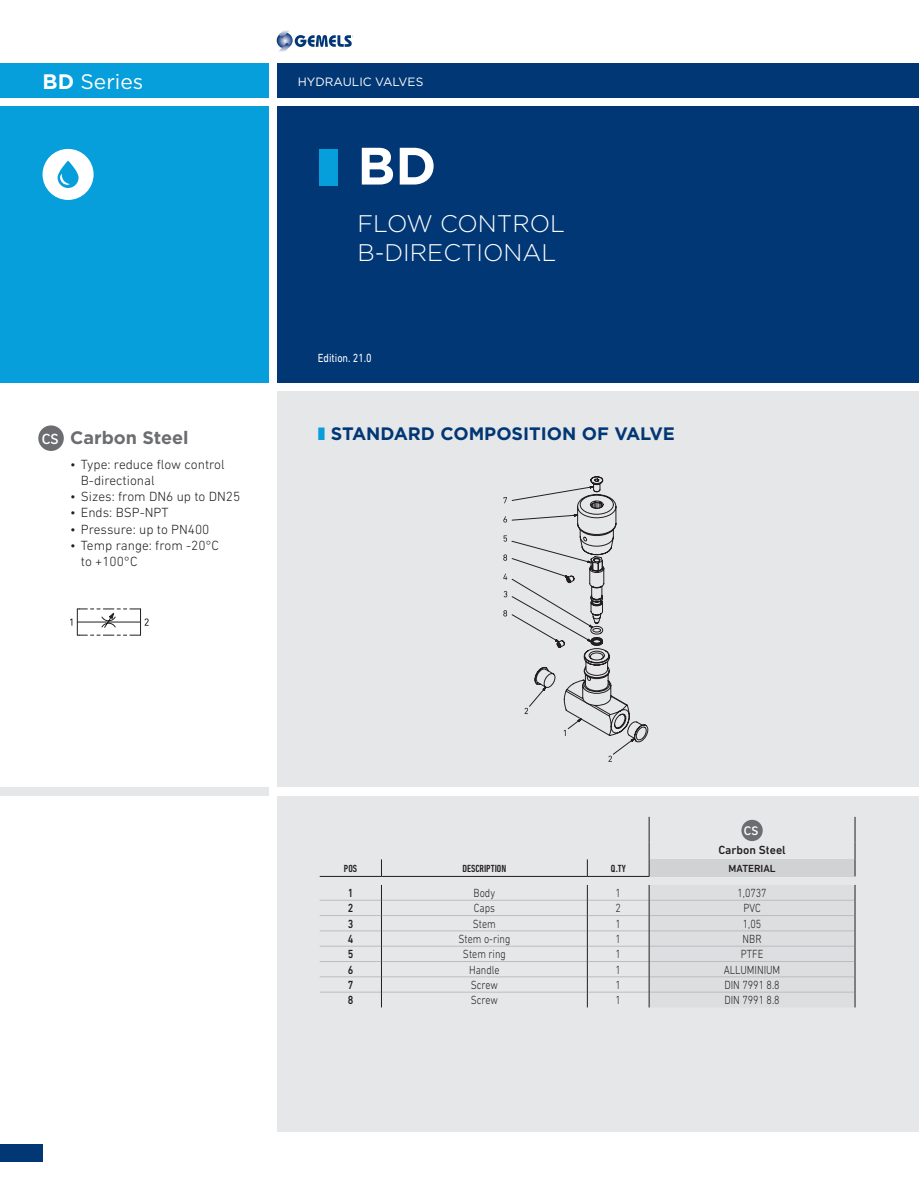
<style>
.page{position:relative;width:919px;height:1187px;background:#fff}
.page>*{position:absolute;margin:0;border:0;box-sizing:border-box;transform-origin:0 0}
.SERIE_APERTURA{font:700 52.5px "Gotham";color:#fff}
.TESTO_SERIE_APERTURA{font:300 24px "Gotham";color:#fff}
.SERIE_FAMIGLIA_sinis{font:21px "Gotham";color:#fff}
.t1{font:700 21px "Gotham";color:#fff}
.t2{font:700 18px "Gotham";color:#013775}
.carbon_steel_paragra{font:700 18px "Gotham";color:#6c6d70}
.t3{font:500 15px "Brix Sans";color:#fff}
.t4{font:300 13.5px/16.2px "DIN Next LT Pro";color:#231f20}
.t5{font:500 12.75px "Brix Sans";color:#fff}
.TESTO_TAB{font:300 12px "DIN Next LT Pro";color:#231f20;scale:.85 1}
.t6{font:12px "Gotham";color:#fff}
.t7{font:12px "DIN Next LT Pro";color:#fff;scale:.85 1}
.FAMIGLIA{font:500 12px "DIN Next LT Pro";color:#231f20}
.Descrizione_tabella{font:500 12px "DIN Next LT Pro";color:#231f20;scale:.85 1}
.TESTATA_TABELLA_PICC{font:500 condensed 10.5px "DIN Next LT Pro";color:#231f20}
.ITEM_testata{font:500 10.5px "DIN Next LT Pro";color:#231f20}
.s1{font-weight:700}
.s2{color:#069edb}
</style>
<div class="page">
<div style="left:277px;top:391px;width:641px;height:740px;background:#e6e7e9"></div>
<div style="left:0;top:106px;width:268px;height:277px;background:#069edb"></div>
<div style="left:277px;top:106px;width:641px;height:277px;background:#013775"></div>
<div style="left:43px;top:149px;width:51px;height:51px;background:#fff;border-radius:50%"></div>
<svg style="left:58px;top:161px;width:21px;height:27px"></svg>
<div style="left:277px;top:787px;width:641px;height:8px;background:#fff"></div>
<div style="left:0;top:787px;width:268px;height:8px;background:#e6e7e9"></div>
<div style="left:277px;top:64px;width:641px;height:34px;background:#013775"></div>
<div style="left:0;top:64px;width:268px;height:34px;background:#069edb"></div>
<svg style="left:278px;top:30px;width:74px;height:22px"></svg>
<div style="left:0;top:1144px;width:43px;height:17px;background:#013775"></div>
<div style="left:38px;top:425px;width:26px;height:26px;background:#6c6d70;border-radius:50%"></div>
<div style="left:649px;top:859px;width:205px;height:17px;background:#d1d2d4"></div>
<hr style="left:320px;top:899px;width:61px;height:1px;background:#bcbdc0">
<hr style="left:381px;top:899px;width:206px;height:1px;background:#bcbdc0">
<hr style="left:587px;top:899px;width:62px;height:1px;background:#bcbdc0">
<hr style="left:320px;top:915px;width:61px;height:1px;background:#bcbdc0">
<hr style="left:381px;top:915px;width:206px;height:1px;background:#bcbdc0">
<hr style="left:587px;top:915px;width:62px;height:1px;background:#bcbdc0">
<hr style="left:320px;top:930px;width:61px;height:1px;background:#bcbdc0">
<hr style="left:381px;top:930px;width:206px;height:1px;background:#bcbdc0">
<hr style="left:587px;top:930px;width:62px;height:1px;background:#bcbdc0">
<hr style="left:320px;top:945px;width:61px;height:1px;background:#bcbdc0">
<hr style="left:381px;top:945px;width:206px;height:1px;background:#bcbdc0">
<hr style="left:587px;top:945px;width:62px;height:1px;background:#bcbdc0">
<hr style="left:320px;top:961px;width:61px;height:1px;background:#bcbdc0">
<hr style="left:381px;top:961px;width:206px;height:1px;background:#bcbdc0">
<hr style="left:587px;top:961px;width:62px;height:1px;background:#bcbdc0">
<hr style="left:320px;top:976px;width:61px;height:1px;background:#bcbdc0">
<hr style="left:381px;top:976px;width:206px;height:1px;background:#bcbdc0">
<hr style="left:587px;top:976px;width:62px;height:1px;background:#bcbdc0">
<hr style="left:320px;top:991px;width:61px;height:1px;background:#bcbdc0">
<hr style="left:381px;top:991px;width:206px;height:1px;background:#bcbdc0">
<hr style="left:587px;top:991px;width:62px;height:1px;background:#bcbdc0">
<svg style="left:648px;top:885px;width:207px;height:122px"></svg>
<hr style="left:320px;top:876px;width:61px;height:1px;background:#231f20">
<hr style="left:381px;top:876px;width:206px;height:1px;background:#231f20">
<hr style="left:587px;top:876px;width:62px;height:1px;background:#231f20">
<svg style="left:381px;top:859px;width:1px;height:17px"></svg>
<svg style="left:587px;top:859px;width:1px;height:17px"></svg>
<svg style="left:381px;top:884px;width:1px;height:123px"></svg>
<svg style="left:587px;top:884px;width:1px;height:123px"></svg>
<svg style="left:648px;top:816px;width:1px;height:60px"></svg>
<svg style="left:854px;top:816px;width:1px;height:60px"></svg>
<div style="left:741px;top:819px;width:21px;height:22px;background:#6c6d70;border-radius:50%"></div>
<svg style="left:503px;top:476px;width:145px;height:285px"></svg>
<svg style="left:70px;top:608px;width:79px;height:28px"></svg>
<hr style="left:77px;top:621px;width:32px;height:1px;background:#231f20">
<hr style="left:109px;top:621px;width:31px;height:1px;background:#231f20">
<p class="SERIE_FAMIGLIA_sinis" style="left:43px;top:68px;width:102px"><span class="s1">BD</span> Series</p>
<h3 class="t1" style="left:43px;top:68px;width:32px">GE</h3>
<p class="t6" style="left:298px;top:74px;width:127px">HYDRAULIC VALVES</p>
<p class="SERIE_APERTURA" style="left:318px;top:131px;width:120px"><span class="s2">❚</span> BD</p>
<p class="TESTO_SERIE_APERTURA" style="left:357px;top:208px;width:209px">FLOW CONTROL</p>
<p class="TESTO_SERIE_APERTURA" style="left:357px;top:237px;width:200px">B-DIRECTIONAL</p>
<p class="t7" style="left:318px;top:351px;width:65px">Edition. 21.0</p>
<p class="t3" style="left:42px;top:429px;width:18px">CS</p>
<p class="carbon_steel_paragra" style="left:70px;top:426px;width:120px">Carbon Steel</p>
<p class="t4" style="left:81px;top:456px;width:145px;text-indent:-11px">• Type: reduce flow control<br>B-directional</p>
<p class="t4" style="left:70px;top:488px;width:172px">• Sizes: from DN6 up to DN25</p>
<p class="t4" style="left:70px;top:504px;width:100px">• Ends: BSP-NPT</p>
<p class="t4" style="left:70px;top:521px;width:141px">• Pressure: up to PN400</p>
<p class="t4" style="left:81px;top:537px;width:140px;text-indent:-11px">• Temp range: from -20°C to +100°C</p>
<h3 class="t2" style="left:318px;top:422px;width:358px"><span class="s2">❚</span> STANDARD COMPOSITION OF VALVE</h3>
<p class="t5" style="left:744px;top:822px;width:16px">CS</p>
<p class="FAMIGLIA" style="left:718px;top:843px;width:69px">Carbon Steel</p>
<p class="TESTATA_TABELLA_PICC" style="left:344px;top:862px;width:15px">POS</p>
<p class="TESTATA_TABELLA_PICC" style="left:462px;top:862px;width:45px">DESCRIPTION</p>
<p class="TESTATA_TABELLA_PICC" style="left:611px;top:862px;width:16px">Q.TY</p>
<p class="ITEM_testata" style="left:728px;top:862px;width:49px">MATERIAL</p>
<p class="Descrizione_tabella" style="left:347px;top:885px;width:8px">1</p>
<p class="TESTO_TAB" style="left:473px;top:886px;width:27px">Body</p>
<p class="TESTO_TAB" style="left:615px;top:886px;width:8px">1</p>
<p class="TESTO_TAB" style="left:737px;top:886px;width:36px">1,0737</p>
<p class="Descrizione_tabella" style="left:347px;top:901px;width:8px">2</p>
<p class="TESTO_TAB" style="left:474px;top:901px;width:26px">Caps</p>
<p class="TESTO_TAB" style="left:615px;top:901px;width:8px">2</p>
<p class="TESTO_TAB" style="left:743px;top:901px;width:22px">PVC</p>
<p class="Descrizione_tabella" style="left:347px;top:916px;width:8px">3</p>
<p class="TESTO_TAB" style="left:473px;top:916px;width:29px">Stem</p>
<p class="TESTO_TAB" style="left:615px;top:916px;width:8px">1</p>
<p class="TESTO_TAB" style="left:742px;top:916px;width:23px">1,05</p>
<p class="Descrizione_tabella" style="left:347px;top:931px;width:8px">4</p>
<p class="TESTO_TAB" style="left:458px;top:932px;width:63px">Stem o-ring</p>
<p class="TESTO_TAB" style="left:615px;top:932px;width:8px">1</p>
<p class="TESTO_TAB" style="left:742px;top:932px;width:24px">NBR</p>
<p class="Descrizione_tabella" style="left:347px;top:947px;width:8px">5</p>
<p class="TESTO_TAB" style="left:463px;top:947px;width:52px">Stem ring</p>
<p class="TESTO_TAB" style="left:615px;top:947px;width:8px">1</p>
<p class="TESTO_TAB" style="left:740px;top:947px;width:28px">PTFE</p>
<p class="Descrizione_tabella" style="left:347px;top:962px;width:8px">6</p>
<p class="TESTO_TAB" style="left:469px;top:962px;width:37px">Handle</p>
<p class="TESTO_TAB" style="left:615px;top:962px;width:8px">1</p>
<p class="TESTO_TAB" style="left:723px;top:962px;width:68px">ALLUMINIUM</p>
<p class="Descrizione_tabella" style="left:347px;top:977px;width:8px">7</p>
<p class="TESTO_TAB" style="left:470px;top:977px;width:34px">Screw</p>
<p class="TESTO_TAB" style="left:615px;top:977px;width:8px">1</p>
<p class="TESTO_TAB" style="left:724px;top:977px;width:67px">DIN 7991 8.8</p>
<p class="Descrizione_tabella" style="left:347px;top:993px;width:8px">8</p>
<p class="TESTO_TAB" style="left:470px;top:993px;width:34px">Screw</p>
<p class="TESTO_TAB" style="left:615px;top:993px;width:8px">1</p>
<p class="TESTO_TAB" style="left:724px;top:993px;width:67px">DIN 7991 8.8</p>
</div>
